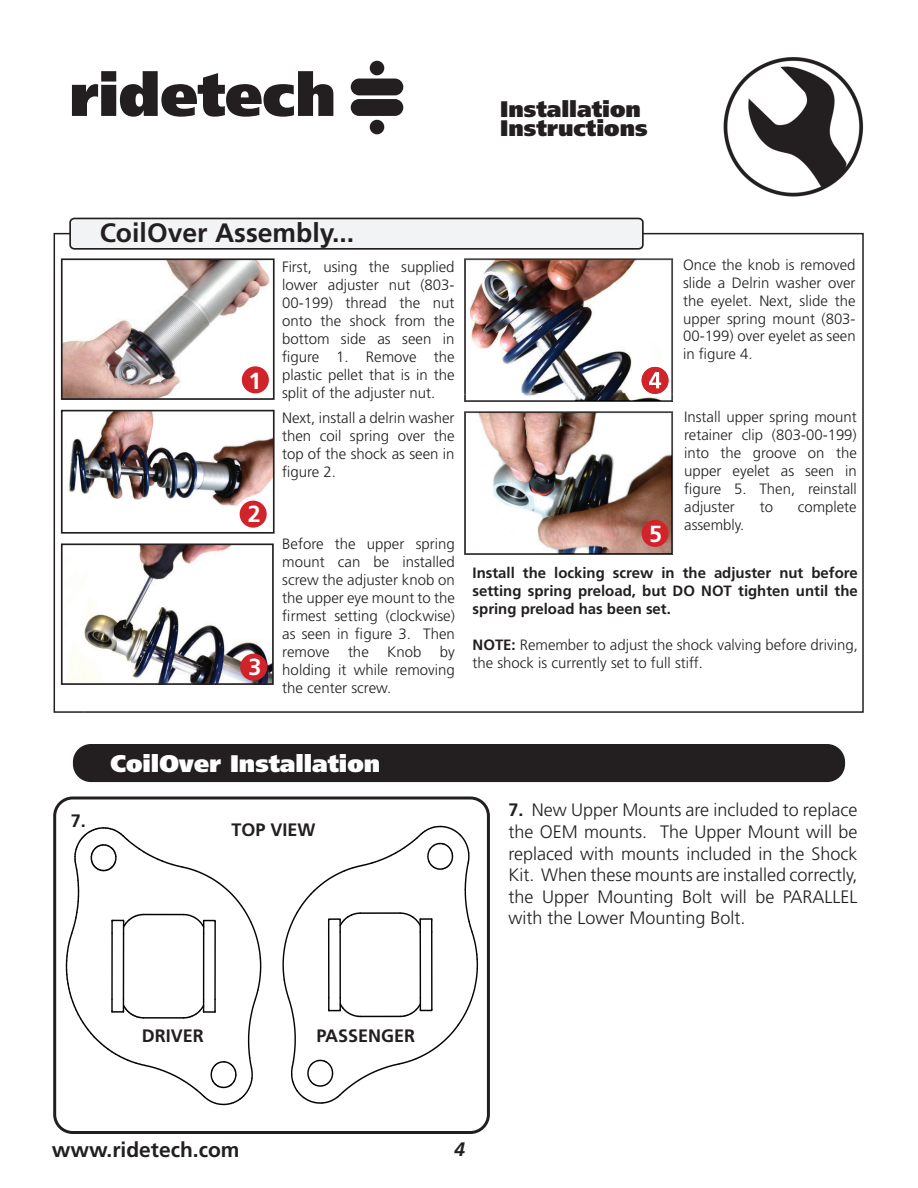
<style>
.page{position:relative;width:918px;height:1188px;background:#fff}
.page>*{position:absolute;margin:0;border:0;box-sizing:border-box;transform-origin:0 0}
.t1{font:700 26.55px "Frutiger";color:#231f20}
.t2{font:900 24px "Frutiger";color:#fff}
.t3{font:700 23.25px "Frutiger";color:#fff}
.t4{font:23.25px "Times New Roman";color:#fff}
.t5{font:900 22.5px/19.5px "Frutiger";color:#231f20}
.t6{font:700 21px "Frutiger";color:#231f20}
.t7{font:italic 700 19.5px "Frutiger";color:#231f20}
.t8{font:300 18px/21.6px "Frutiger";color:#231f20;text-align:justify}
.t9{font:700 18px "Frutiger";color:#231f20}
.t10{font:300 15px/18px "Frutiger";color:#231f20;text-align:justify}
.t11{font:700 15px/18px "Frutiger";color:#231f20;text-align:justify}
.s1{font-weight:700}
</style>
<div class="page">
<img style="left:723px;top:84px;width:15px;height:85px">
<svg style="left:72px;top:71px;width:261px;height:46px"></svg>
<div style="left:351px;top:79px;width:52px;height:16px;background:#231f20;border-radius:8px"></div>
<div style="left:351px;top:99px;width:52px;height:17px;background:#231f20;border-radius:8px"></div>
<div style="left:370px;top:61px;width:14px;height:14px;background:#231f20;border-radius:50%"></div>
<div style="left:370px;top:120px;width:14px;height:14px;background:#231f20;border-radius:50%"></div>
<div style="left:53px;top:796px;width:437px;height:338px;border:3px solid #231f20;border-radius:18px"></div>
<div style="left:73px;top:744px;width:772px;height:38px;background:#231f20;border-radius:18px"></div>
<svg style="left:65px;top:827px;width:197px;height:279px"></svg>
<svg style="left:282px;top:825px;width:197px;height:279px"></svg>
<div style="left:70px;top:218px;width:573px;height:31px;background:#f2f3f4;border-radius:4px"></div>
<div style="left:69px;top:218px;width:575px;height:32px;border:2px solid #231f20;border-radius:4px"></div>
<svg style="left:333px;top:232px;width:531px;height:481px"></svg>
<svg style="left:53px;top:227px;width:280px;height:486px"></svg>
<h3 class="t5" style="left:500px;top:101px;width:149px">Installation<br>Instructions</h3>
<h1 class="t1" style="left:100px;top:222px;width:256px">CoilOver Assembly...</h1>
<p class="t10" style="left:282px;top:259px;width:174px">First, using the supplied lower adjuster nut (803- 00-199) thread the nut onto the shock from the bottom side as seen in figure 1. Remove the plastic pellet that is in the split of the adjuster nut.</p>
<p class="t10" style="left:282px;top:410px;width:174px">Next, install a delrin washer then coil spring over the top of the shock as seen in figure 2.</p>
<h3 class="t3" style="left:249px;top:371px;width:14px">1</h3>
<h3 class="t3" style="left:248px;top:505px;width:14px">2</h3>
<h3 class="t4" style="left:250px;top:652px;width:13px">3</h3>
<p class="t10" style="left:282px;top:536px;width:174px">Before the upper spring mount can be installed screw the adjuster knob on the upper eye mount to the firmest setting (clockwise) as seen in figure 3. Then remove the Knob by holding it while removing the center screw.</p>
<p class="t10" style="left:683px;top:257px;width:174px">Once the knob is removed slide a Delrin washer over the eyelet. Next, slide the upper spring mount (803- 00-199) over eyelet as seen in figure 4.</p>
<h3 class="t3" style="left:649px;top:524px;width:14px">5</h3>
<p class="t10" style="left:684px;top:409px;width:174px">Install upper spring mount retainer clip (803-00-199) into the groove on the upper eyelet as seen in figure 5. Then, reinstall adjuster</p>
<p class="t10" style="left:760px;top:499px;width:15px">to</p>
<p class="t10" style="left:798px;top:499px;width:60px">complete</p>
<p class="t10" style="left:684px;top:517px;width:62px">assembly.</p>
<p class="t11" style="left:473px;top:565px;width:387px">Install the locking screw in the adjuster nut before setting spring preload, but DO NOT tighten until the spring preload has been set.</p>
<p class="t10" style="left:473px;top:637px;width:387px"><span class="s1">NOTE:</span> Remember to adjust the shock valving before driving, the shock is currently set to full stiff.</p>
<p class="t9" style="left:71px;top:813px;width:17px">7.</p>
<h2 class="t2" style="left:110px;top:754px;width:271px">CoilOver Installation</h2>
<p class="t9" style="left:232px;top:823px;width:86px">TOP VIEW</p>
<p class="t8" style="left:508px;top:801px;width:351px"><span class="s1">7.</span> New Upper Mounts are included to replace the OEM mounts. The Upper Mount will be replaced with mounts included in the Shock Kit. When these mounts are installed correctly, the Upper Mounting Bolt will be PARALLEL with the Lower Mounting Bolt.</p>
<p class="t9" style="left:142px;top:1029px;width:64px">DRIVER</p>
<p class="t9" style="left:316px;top:1029px;width:100px">PASSENGER</p>
<h3 class="t6" style="left:52px;top:1142px;width:189px">www.ridetech.com</h3>
<h3 class="t7" style="left:454px;top:1142px;width:12px">4</h3>
</div>
